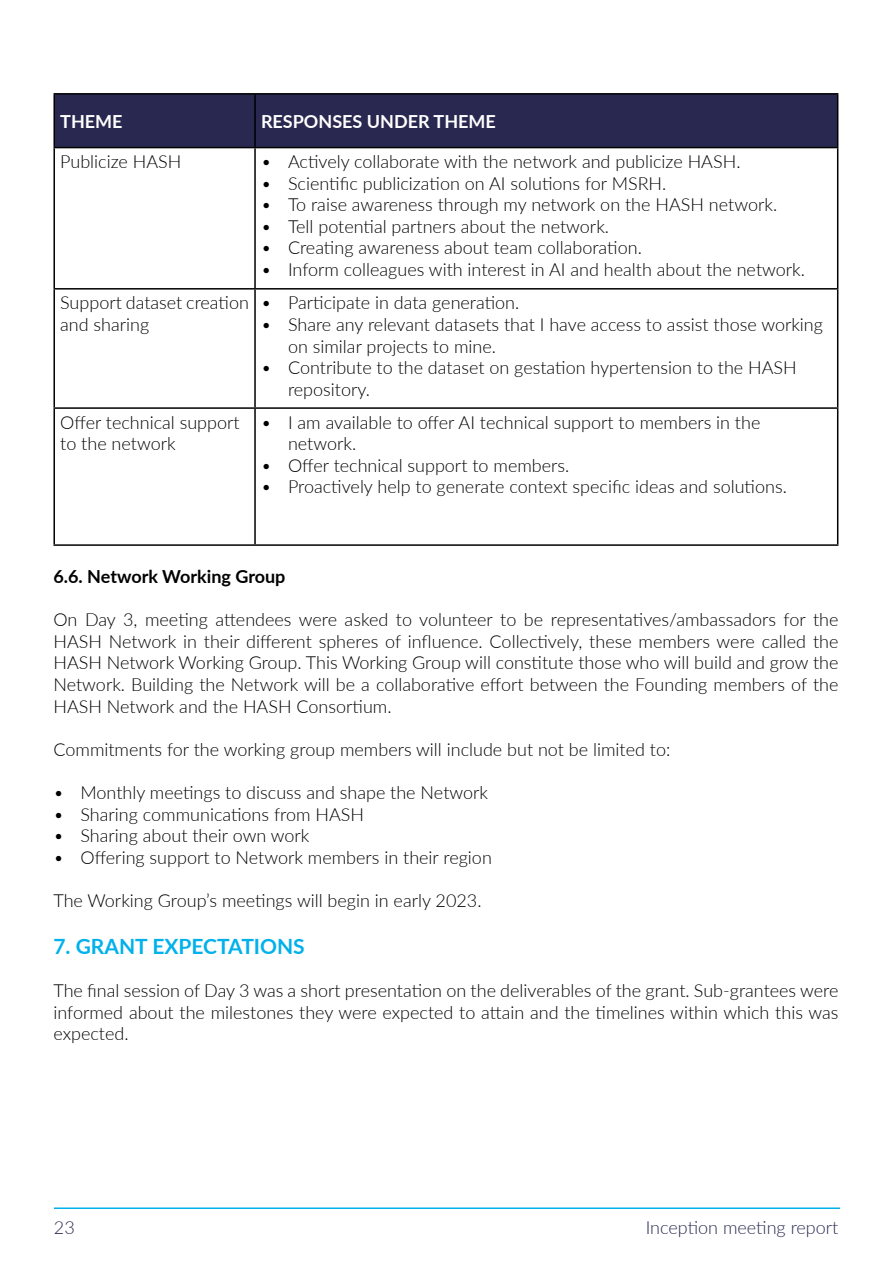
<style>
.page{position:relative;width:893px;height:1263px;background:#fff}
.page>*{position:absolute;margin:0;border:0;box-sizing:border-box;transform-origin:0 0}
.t1{font:700 21px "Lato";color:#00b1eb}
.t2{font:300 18px/21.6px "Lato";color:#000}
.t3{font:300 18px "Lato";color:#282850}
.t4{font:700 18px "Lato";color:#fff}
.t5{font:700 18px "Lato";color:#000}
</style>
<div class="page">
<hr style="left:54px;top:1207px;width:786px;height:2px;background:#00b1eb">
<div style="left:55px;top:95px;width:782px;height:52px;background:#282850"></div>
<hr style="left:53px;top:147px;width:202px;height:1px;background:#000">
<hr style="left:53px;top:148px;width:2px;height:140px;background:#000">
<hr style="left:255px;top:147px;width:583px;height:1px;background:#000">
<hr style="left:254px;top:148px;width:2px;height:140px;background:#000">
<hr style="left:837px;top:148px;width:1px;height:140px;background:#000">
<hr style="left:53px;top:288px;width:202px;height:2px;background:#000">
<hr style="left:53px;top:290px;width:2px;height:117px;background:#000">
<hr style="left:255px;top:288px;width:583px;height:2px;background:#000">
<hr style="left:254px;top:290px;width:2px;height:117px;background:#000">
<hr style="left:837px;top:290px;width:1px;height:117px;background:#000">
<hr style="left:53px;top:407px;width:202px;height:2px;background:#000">
<hr style="left:53px;top:409px;width:2px;height:135px;background:#000">
<hr style="left:255px;top:407px;width:583px;height:2px;background:#000">
<hr style="left:254px;top:409px;width:2px;height:135px;background:#000">
<hr style="left:837px;top:409px;width:1px;height:135px;background:#000">
<hr style="left:53px;top:544px;width:202px;height:2px;background:#000">
<hr style="left:255px;top:544px;width:583px;height:2px;background:#000">
<hr style="left:53px;top:93px;width:202px;height:2px;background:#000">
<hr style="left:53px;top:95px;width:2px;height:52px;background:#000">
<hr style="left:255px;top:93px;width:583px;height:2px;background:#000">
<hr style="left:254px;top:95px;width:2px;height:52px;background:#000">
<hr style="left:837px;top:95px;width:1px;height:52px;background:#000">
<p class="t4" style="left:60px;top:110px;width:64px">THEME</p>
<p class="t4" style="left:261px;top:110px;width:236px">RESPONSES UNDER THEME</p>
<p class="t2" style="left:60px;top:150px;width:123px">Publicize HASH</p>
<p class="t2" style="left:261px;top:150px;width:481px">• Actively collaborate with the network and publicize HASH.</p>
<p class="t2" style="left:261px;top:172px;width:407px">• Scientific publicization on AI solutions for MSRH.</p>
<p class="t2" style="left:261px;top:193px;width:518px">• To raise awareness through my network on the HASH network.</p>
<p class="t2" style="left:261px;top:215px;width:350px">• Tell potential partners about the network.</p>
<p class="t2" style="left:261px;top:237px;width:382px">• Creating awareness about team collaboration.</p>
<p class="t2" style="left:261px;top:258px;width:546px">• Inform colleagues with interest in AI and health about the network.</p>
<p class="t2" style="left:60px;top:292px;width:190px">Support dataset creation and sharing</p>
<p class="t2" style="left:261px;top:292px;width:260px">• Participate in data generation.</p>
<p class="t2" style="left:288px;top:313px;width:536px;text-indent:-27px">• Share any relevant datasets that I have access to assist those working on similar projects to mine.</p>
<p class="t2" style="left:288px;top:356px;width:510px;text-indent:-27px">• Contribute to the dataset on gestation hypertension to the HASH repository.</p>
<p class="t2" style="left:60px;top:411px;width:181px">Offer technical support to the network</p>
<p class="t2" style="left:288px;top:411px;width:474px;text-indent:-27px">• I am available to offer AI technical support to members in the network.</p>
<p class="t2" style="left:261px;top:454px;width:310px">• Offer technical support to members.</p>
<p class="t2" style="left:261px;top:476px;width:527px">• Proactively help to generate context specific ideas and solutions.</p>
<p class="t5" style="left:53px;top:565px;width:234px">6.6. Network Working Group</p>
<p class="t2" style="left:53px;top:608px;width:786px;text-align:justify">On Day 3, meeting attendees were asked to volunteer to be representatives/ambassadors for the HASH Network in their different spheres of influence. Collectively, these members were called the HASH Network Working Group. This Working Group will constitute those who will build and grow the Network. Building the Network will be a collaborative effort between the Founding members of the HASH Network and the HASH Consortium.</p>
<p class="t2" style="left:53px;top:738px;width:618px">Commitments for the working group members will include but not be limited to:</p>
<p class="t2" style="left:53px;top:781px;width:436px">• Monthly meetings to discuss and shape the Network</p>
<p class="t2" style="left:53px;top:803px;width:312px">• Sharing communications from HASH</p>
<p class="t2" style="left:53px;top:824px;width:258px">• Sharing about their own work</p>
<p class="t2" style="left:53px;top:846px;width:440px">• Offering support to Network members in their region</p>
<p class="t2" style="left:53px;top:889px;width:430px">The Working Group’s meetings will begin in early 2023.</p>
<p class="t1" style="left:53px;top:933px;width:253px">7. GRANT EXPECTATIONS</p>
<p class="t2" style="left:53px;top:979px;width:786px;text-align:justify">The final session of Day 3 was a short presentation on the deliverables of the grant. Sub-grantees were informed about the milestones they were expected to attain and the timelines within which this was expected.</p>
<p class="t3" style="left:54px;top:1216px;width:22px">23</p>
<p class="t3" style="left:646px;top:1216px;width:194px">Inception meeting report</p>
</div>
